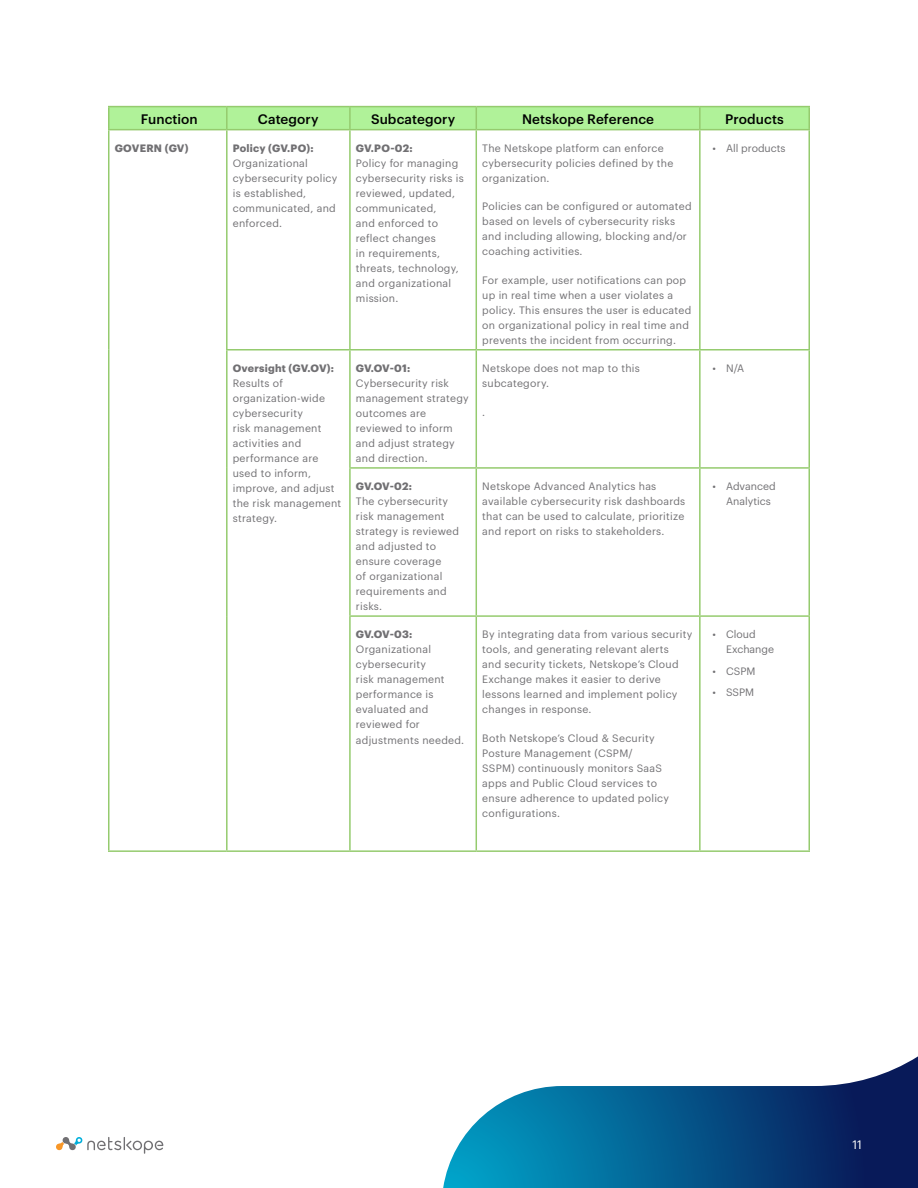
<style>
.page{position:relative;width:918px;height:1188px;background:#fff}
.page>*{position:absolute;margin:0;border:0;box-sizing:border-box;transform-origin:0 0}
.t1{font:500 13.5px "Graphik";letter-spacing:.01em;color:#000101}
.t2{font:12px "Graphik";color:#fff}
.t3{font:10.5px/15px "Graphik";letter-spacing:.025em;color:#717073}
.t4{font:700 10.5px "Graphik";letter-spacing:.025em;color:#717073}
.t5{font:10.5px/15px "Graphik";color:#717073}
</style>
<div class="page">
<svg style="left:443px;top:1056px;width:475px;height:132px"></svg>
<svg style="left:56px;top:1137px;width:107px;height:17px"></svg>
<hr style="left:108px;top:130px;width:2px;height:220px;background:#95cb6e">
<hr style="left:226px;top:130px;width:2px;height:219px;background:#95cb6e">
<hr style="left:349px;top:130px;width:2px;height:219px;background:#95cb6e">
<hr style="left:476px;top:130px;width:1px;height:219px;background:#95cb6e">
<hr style="left:699px;top:130px;width:2px;height:219px;background:#95cb6e">
<hr style="left:808px;top:130px;width:2px;height:219px;background:#95cb6e">
<hr style="left:108px;top:350px;width:2px;height:118px;background:#95cb6e">
<hr style="left:226px;top:349px;width:124px;height:2px;background:#95cb6e">
<hr style="left:226px;top:351px;width:2px;height:117px;background:#95cb6e">
<hr style="left:350px;top:349px;width:126px;height:2px;background:#95cb6e">
<hr style="left:349px;top:351px;width:2px;height:116px;background:#95cb6e">
<hr style="left:476px;top:349px;width:224px;height:2px;background:#95cb6e">
<hr style="left:476px;top:351px;width:1px;height:116px;background:#95cb6e">
<hr style="left:700px;top:349px;width:110px;height:2px;background:#95cb6e">
<hr style="left:699px;top:351px;width:2px;height:116px;background:#95cb6e">
<hr style="left:808px;top:351px;width:2px;height:116px;background:#95cb6e">
<hr style="left:108px;top:468px;width:2px;height:148px;background:#95cb6e">
<hr style="left:226px;top:468px;width:2px;height:148px;background:#95cb6e">
<hr style="left:349px;top:467px;width:127px;height:2px;background:#95cb6e">
<hr style="left:349px;top:469px;width:2px;height:146px;background:#95cb6e">
<hr style="left:476px;top:467px;width:224px;height:2px;background:#95cb6e">
<hr style="left:476px;top:469px;width:1px;height:146px;background:#95cb6e">
<hr style="left:700px;top:467px;width:110px;height:2px;background:#95cb6e">
<hr style="left:699px;top:469px;width:2px;height:146px;background:#95cb6e">
<hr style="left:808px;top:469px;width:2px;height:146px;background:#95cb6e">
<hr style="left:108px;top:616px;width:2px;height:234px;background:#95cb6e">
<hr style="left:226px;top:616px;width:2px;height:234px;background:#95cb6e">
<hr style="left:349px;top:615px;width:127px;height:2px;background:#95cb6e">
<hr style="left:349px;top:617px;width:2px;height:233px;background:#95cb6e">
<hr style="left:476px;top:615px;width:224px;height:2px;background:#95cb6e">
<hr style="left:476px;top:617px;width:1px;height:233px;background:#95cb6e">
<hr style="left:700px;top:615px;width:110px;height:2px;background:#95cb6e">
<hr style="left:699px;top:617px;width:2px;height:233px;background:#95cb6e">
<hr style="left:808px;top:617px;width:2px;height:233px;background:#95cb6e">
<hr style="left:108px;top:850px;width:119px;height:2px;background:#95cb6e">
<hr style="left:227px;top:850px;width:123px;height:2px;background:#95cb6e">
<hr style="left:350px;top:850px;width:126px;height:2px;background:#95cb6e">
<hr style="left:476px;top:850px;width:224px;height:2px;background:#95cb6e">
<hr style="left:700px;top:850px;width:110px;height:2px;background:#95cb6e">
<hr style="left:108px;top:106px;width:119px;height:1px;background:#95cb6e">
<hr style="left:108px;top:107px;width:2px;height:22px;background:#95cb6e">
<hr style="left:227px;top:106px;width:123px;height:1px;background:#95cb6e">
<hr style="left:350px;top:106px;width:126px;height:1px;background:#95cb6e">
<hr style="left:476px;top:106px;width:224px;height:1px;background:#95cb6e">
<div style="left:109px;top:107px;width:699px;height:22px;background:#b0f299"></div>
<hr style="left:700px;top:106px;width:110px;height:1px;background:#95cb6e">
<hr style="left:699px;top:107px;width:2px;height:22px;background:#95cb6e">
<hr style="left:808px;top:107px;width:2px;height:22px;background:#95cb6e">
<hr style="left:108px;top:129px;width:119px;height:1px;background:#95cb6e">
<hr style="left:227px;top:129px;width:123px;height:1px;background:#95cb6e">
<hr style="left:350px;top:129px;width:126px;height:1px;background:#95cb6e">
<hr style="left:476px;top:129px;width:224px;height:1px;background:#95cb6e">
<hr style="left:700px;top:129px;width:110px;height:1px;background:#95cb6e">
<p class="t1" style="left:141px;top:109px;width:58px">Function</p>
<p class="t1" style="left:258px;top:109px;width:62px">Category</p>
<p class="t1" style="left:371px;top:109px;width:86px">Subcategory</p>
<p class="t1" style="left:522px;top:109px;width:134px">Netskope Reference</p>
<p class="t1" style="left:725px;top:109px;width:60px">Products</p>
<p class="t4" style="left:115px;top:140px;width:75px">GOVERN (GV)</p>
<p class="t4" style="left:233px;top:140px;width:82px">Policy (GV.PO):</p>
<p class="t3" style="left:233px;top:155px;width:106px">Organizational cybersecurity policy is established, communicated, and enforced.</p>
<p class="t3" style="left:482px;top:140px;width:193px">The Netskope platform can enforce cybersecurity policies defined by the organization.</p>
<p class="t3" style="left:482px;top:198px;width:211px">Policies can be configured or automated based on levels of cybersecurity risks and including allowing, blocking and/or coaching activities.</p>
<p class="t3" style="left:482px;top:272px;width:211px">For example, user notifications can pop up in real time when a user violates a policy. This ensures the user is educated on organizational policy in real time and prevents the incident from occurring.</p>
<p class="t5" style="left:713px;top:140px;width:75px">• All products</p>
<p class="t4" style="left:356px;top:140px;width:58px">GV.PO-02:</p>
<p class="t3" style="left:356px;top:155px;width:109px">Policy for managing cybersecurity risks is reviewed, updated, communicated,<br>and enforced to reflect changes<br>in requirements, threats, technology, and organizational mission.</p>
<p class="t4" style="left:233px;top:360px;width:103px">Oversight (GV.OV):</p>
<p class="t3" style="left:233px;top:375px;width:110px">Results of organization-wide cybersecurity<br>risk management activities and performance are used to inform, improve, and adjust the risk management strategy.</p>
<p class="t4" style="left:356px;top:360px;width:56px">GV.OV-01:</p>
<p class="t3" style="left:356px;top:375px;width:114px">Cybersecurity risk management strategy outcomes are reviewed to inform and adjust strategy and direction.</p>
<p class="t4" style="left:356px;top:478px;width:58px">GV.OV-02:</p>
<p class="t3" style="left:356px;top:493px;width:105px">The cybersecurity risk management strategy is reviewed and adjusted to ensure coverage<br>of organizational requirements and risks.</p>
<p class="t4" style="left:356px;top:627px;width:58px">GV.OV-03:</p>
<p class="t3" style="left:356px;top:641px;width:110px">Organizational cybersecurity<br>risk management performance is evaluated and reviewed for adjustments needed.</p>
<p class="t3" style="left:482px;top:360px;width:159px">Netskope does not map to this subcategory.</p>
<p class="t3" style="left:482px;top:403px;width:4px">.</p>
<p class="t3" style="left:713px;top:360px;width:33px">• N/A</p>
<p class="t3" style="left:482px;top:478px;width:205px">Netskope Advanced Analytics has available cybersecurity risk dashboards that can be used to calculate, prioritize and report on risks to stakeholders.</p>
<p class="t5" style="left:726px;top:478px;width:51px;text-indent:-14px">• Advanced<br>Analytics</p>
<p class="t3" style="left:482px;top:626px;width:212px">By integrating data from various security tools, and generating relevant alerts<br>and security tickets, Netskope’s Cloud Exchange makes it easier to derive lessons learned and implement policy changes in response.</p>
<p class="t3" style="left:482px;top:730px;width:188px">Both Netskope’s Cloud &amp; Security<br>Posture Management (CSPM/<br>SSPM) continuously monitors SaaS apps and Public Cloud services to ensure adherence to updated policy configurations.</p>
<p class="t5" style="left:726px;top:626px;width:50px;text-indent:-14px">• Cloud<br>Exchange</p>
<p class="t3" style="left:713px;top:663px;width:44px">• CSPM</p>
<p class="t3" style="left:713px;top:684px;width:43px">• SSPM</p>
<p class="t2" style="left:853px;top:1136px;width:11px">11</p>
</div>
